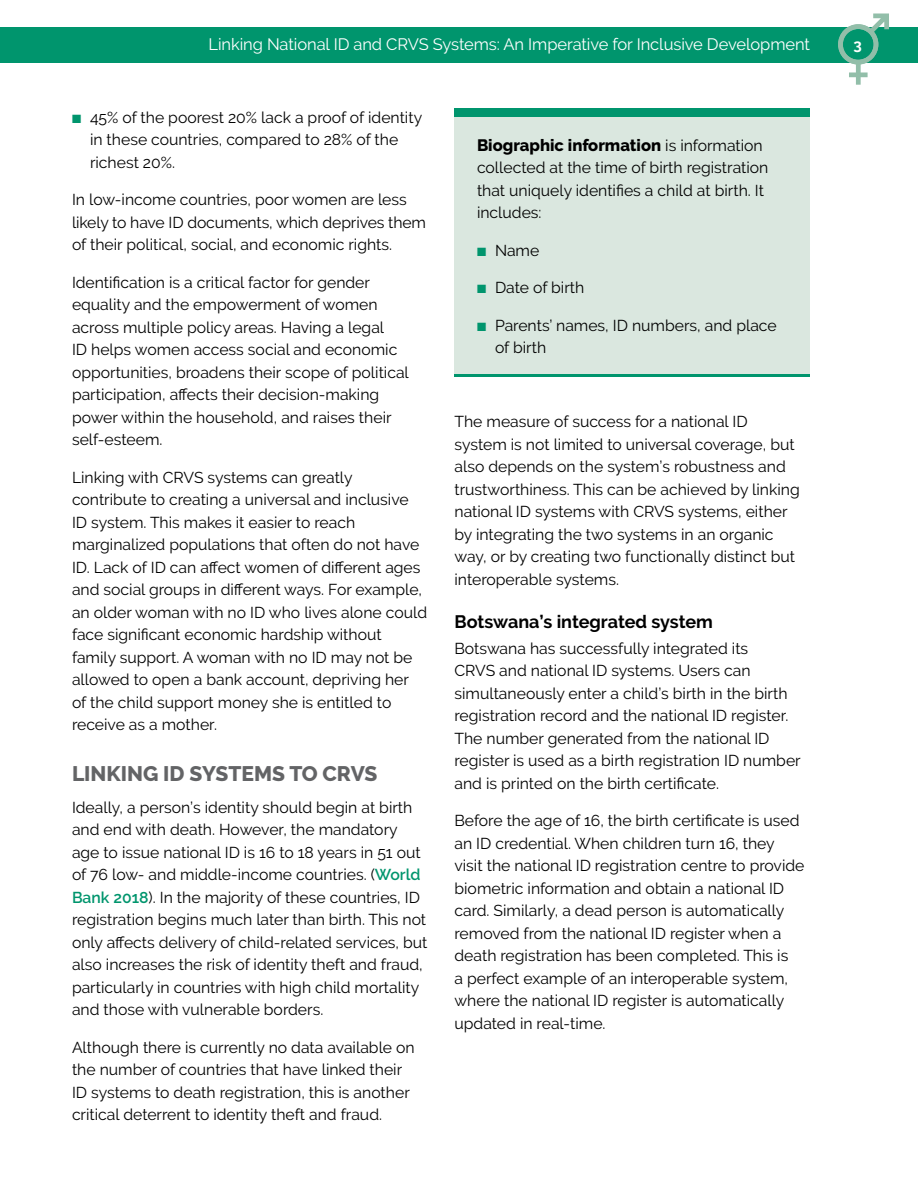
<style>
.page{position:relative;width:918px;height:1188px;background:#fff}
.page>*{position:absolute;margin:0;border:0;box-sizing:border-box;transform-origin:0 0}
.t1{font:800 21px "Raleway";color:#636466}
.t2{font:700 18px "Raleway";letter-spacing:-.005em;color:#000}
.t3{font:16.5px "Raleway";letter-spacing:-.005em;color:#fff}
.t4{font:800 16.5px "Raleway";color:#000}
.t5{font:15.75px/22.5px "Raleway";color:#000}
.t6{font:700 15px "Raleway";color:#fff}
.s1{color:#00956d}
.s2{font-weight:600;color:#00956d}
.s3{font-weight:400;font-size:15.75px}
</style>
<div class="page">
<div style="left:0;top:27px;width:918px;height:36px;background:#00956d"></div>
<svg style="left:838px;top:14px;width:51px;height:71px"></svg>
<div style="left:454px;top:108px;width:356px;height:268px;background:#dae7df"></div>
<div style="left:454px;top:108px;width:356px;height:9px;background:#00956d"></div>
<hr style="left:454px;top:375px;width:356px;height:2px;background:#00956d">
<p class="t3" style="left:209px;top:35px;width:603px">Linking National ID and CRVS Systems: An Imperative for Inclusive Development</p>
<p class="t6" style="left:854px;top:36px;width:10px">3</p>
<p class="t5" style="left:90px;top:106px;width:334px;text-indent:-18px"><span class="s1">■</span> 45% of the poorest 20% lack a proof of identity in these countries, compared to 28% of the richest 20%.</p>
<p class="t5" style="left:72px;top:188px;width:356px">In low-income countries, poor women are less likely to have ID documents, which deprives them of their political, social, and economic rights.</p>
<p class="t5" style="left:72px;top:271px;width:338px">Identification is a critical factor for gender equality and the empowerment of women across multiple policy areas. Having a legal<br>ID helps women access social and economic opportunities, broadens their scope of political participation, affects their decision-making power within the household, and raises their self-esteem.</p>
<p class="t5" style="left:72px;top:466px;width:357px">Linking with CRVS systems can greatly contribute to creating a universal and inclusive ID system. This makes it easier to reach marginalized populations that often do not have ID. Lack of ID can affect women of different ages and social groups in different ways. For example, an older woman with no ID who lives alone could face significant economic hardship without family support. A woman with no ID may not be allowed to open a bank account, depriving her of the child support money she is entitled to receive as a mother.</p>
<h2 class="t1" style="left:72px;top:762px;width:307px">LINKING ID SYSTEMS TO CRVS</h2>
<p class="t5" style="left:72px;top:796px;width:357px">Ideally, a person’s identity should begin at birth and end with death. However, the mandatory age to issue national ID is 16 to 18 years in 51 out of 76 low- and middle-income countries. (<span class="s2">World Bank 2018</span>). In the majority of these countries, ID registration begins much later than birth. This not only affects delivery of child-related services, but also increases the risk of identity theft and fraud, particularly in countries with high child mortality and those with vulnerable borders.</p>
<p class="t5" style="left:72px;top:1036px;width:344px">Although there is currently no data available on the number of countries that have linked their ID systems to death registration, this is another critical deterrent to identity theft and fraud.</p>
<p class="t4" style="left:477px;top:135px;width:287px">Biographic information <span class="s3">is information</span></p>
<p class="t5" style="left:477px;top:156px;width:293px">collected at the time of birth registration that uniquely identifies a child at birth. It includes:</p>
<p class="t5" style="left:477px;top:239px;width:64px"><span class="s1">■</span> Name</p>
<p class="t5" style="left:477px;top:276px;width:109px"><span class="s1">■</span> Date of birth</p>
<p class="t5" style="left:495px;top:314px;width:283px;text-indent:-18px"><span class="s1">■</span> Parents’ names, ID numbers, and place of birth</p>
<p class="t5" style="left:454px;top:410px;width:347px">The measure of success for a national ID system is not limited to universal coverage, but also depends on the system’s robustness and trustworthiness. This can be achieved by linking national ID systems with CRVS systems, either by integrating the two systems in an organic way, or by creating two functionally distinct but interoperable systems.</p>
<h3 class="t2" style="left:454px;top:611px;width:260px">Botswana’s integrated system</h3>
<p class="t5" style="left:454px;top:637px;width:348px">Botswana has successfully integrated its<br>CRVS and national ID systems. Users can simultaneously enter a child’s birth in the birth registration record and the national ID register.<br>The number generated from the national ID register is used as a birth registration ID number and is printed on the birth certificate.</p>
<p class="t5" style="left:454px;top:809px;width:351px">Before the age of 16, the birth certificate is used an ID credential. When children turn 16, they visit the national ID registration centre to provide biometric information and obtain a national ID card. Similarly, a dead person is automatically removed from the national ID register when a death registration has been completed. This is<br>a perfect example of an interoperable system, where the national ID register is automatically updated in real-time.</p>
</div>
